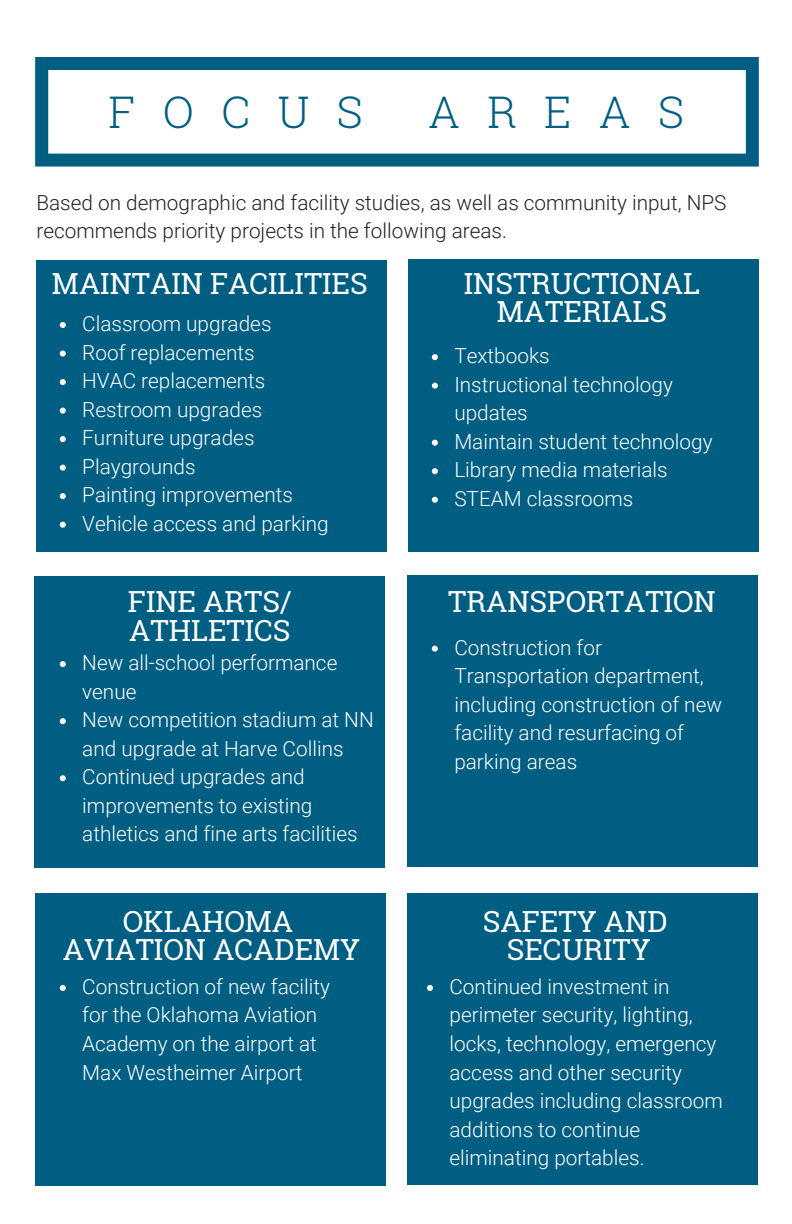
<style>
.page{position:relative;width:792px;height:1224px;background:#fff}
.page>*{position:absolute;margin:0;border:0;box-sizing:border-box;transform-origin:0 0}
.t1{font:300 43.6px "Roboto Slab";letter-spacing:.63em;color:#005e83}
.t2{font:29px/28.6px "Roboto Slab";color:#fff;text-align:center}
.t3{font:29px/33px "Roboto Slab";letter-spacing:.11em;color:#fff;text-align:center}
.t4{font:300 20.8px/28.6px "Roboto";color:#fff}
.t5{font:300 20.8px/28.6px "Roboto";color:#222}
</style>
<div class="page">
<svg style="left:35px;top:57px;width:724px;height:110px"></svg>
<div style="left:36px;top:260px;width:351px;height:292px;background:#005e83"></div>
<svg style="left:60px;top:322px;width:6px;height:6px"></svg>
<svg style="left:60px;top:351px;width:6px;height:6px"></svg>
<svg style="left:60px;top:379px;width:6px;height:6px"></svg>
<svg style="left:60px;top:408px;width:6px;height:6px"></svg>
<svg style="left:60px;top:436px;width:6px;height:6px"></svg>
<svg style="left:60px;top:465px;width:6px;height:6px"></svg>
<svg style="left:60px;top:493px;width:6px;height:6px"></svg>
<svg style="left:60px;top:522px;width:6px;height:6px"></svg>
<div style="left:407px;top:575px;width:350px;height:292px;background:#005e83"></div>
<div style="left:409px;top:260px;width:350px;height:291px;background:#005e83"></div>
<div style="left:35px;top:576px;width:350px;height:291px;background:#005e83"></div>
<div style="left:36px;top:893px;width:350px;height:292px;background:#005e83"></div>
<div style="left:408px;top:893px;width:350px;height:291px;background:#005e83"></div>
<svg style="left:432px;top:354px;width:6px;height:6px"></svg>
<svg style="left:432px;top:383px;width:6px;height:6px"></svg>
<svg style="left:432px;top:440px;width:6px;height:6px"></svg>
<svg style="left:432px;top:468px;width:6px;height:6px"></svg>
<svg style="left:432px;top:497px;width:6px;height:6px"></svg>
<svg style="left:60px;top:661px;width:6px;height:6px"></svg>
<svg style="left:60px;top:718px;width:6px;height:6px"></svg>
<svg style="left:60px;top:775px;width:6px;height:6px"></svg>
<svg style="left:432px;top:646px;width:6px;height:6px"></svg>
<svg style="left:60px;top:985px;width:6px;height:6px"></svg>
<svg style="left:427px;top:985px;width:6px;height:6px"></svg>
<h1 class="t1" style="left:109px;top:82px;width:256px">FOCUS</h1>
<h1 class="t1" style="left:428px;top:82px;width:257px">AREAS</h1>
<p class="t5" style="left:36px;top:188px;width:692px">Based on demographic and facility studies, as well as community input, NPS recommends priority projects in the following areas.</p>
<h2 class="t2" style="left:52px;top:268px;width:317px">MAINTAIN FACILITIES</h2>
<p class="t4" style="left:82px;top:310px;width:248px">Classroom upgrades<br>Roof replacements<br>HVAC replacements<br>Restroom upgrades<br>Furniture upgrades<br>Playgrounds<br>Painting improvements<br>Vehicle access and parking</p>
<h2 class="t2" style="left:464px;top:268px;width:238px">INSTRUCTIONAL<br>MATERIALS</h2>
<p class="t4" style="left:454px;top:342px;width:260px">Textbooks<br>Instructional technology updates<br>Maintain student technology<br>Library media materials<br>STEAM classrooms</p>
<h2 class="t3" style="left:477px;top:269px;width:276px">INSTRUCTIONAL<br>MATERIALS</h2>
<h2 class="t2" style="left:128px;top:587px;width:165px;text-align:left">FINE ARTS/<br>ATHLETICS</h2>
<p class="t4" style="left:82px;top:649px;width:293px">New all-school performance venue<br>New competition stadium at NN and upgrade at Harve Collins<br>Continued upgrades and improvements to existing athletics and fine arts facilities</p>
<h2 class="t2" style="left:63px;top:906px;width:299px">OKLAHOMA<br>AVIATION ACADEMY</h2>
<p class="t4" style="left:82px;top:973px;width:249px">Construction of new facility for the Oklahoma Aviation<br>Academy on the airport at<br>Max Westheimer Airport</p>
<h2 class="t2" style="left:448px;top:587px;width:269px">TRANSPORTATION</h2>
<p class="t4" style="left:454px;top:633px;width:269px">Construction for<br>Transportation department, including construction of new facility and resurfacing of parking areas</p>
<h2 class="t2" style="left:483px;top:906px;width:186px">SAFETY AND<br>SECURITY</h2>
<p class="t4" style="left:450px;top:973px;width:275px">Continued investment in perimeter security, lighting, locks, technology, emergency access and other security upgrades including classroom additions to continue eliminating portables.</p>
</div>
